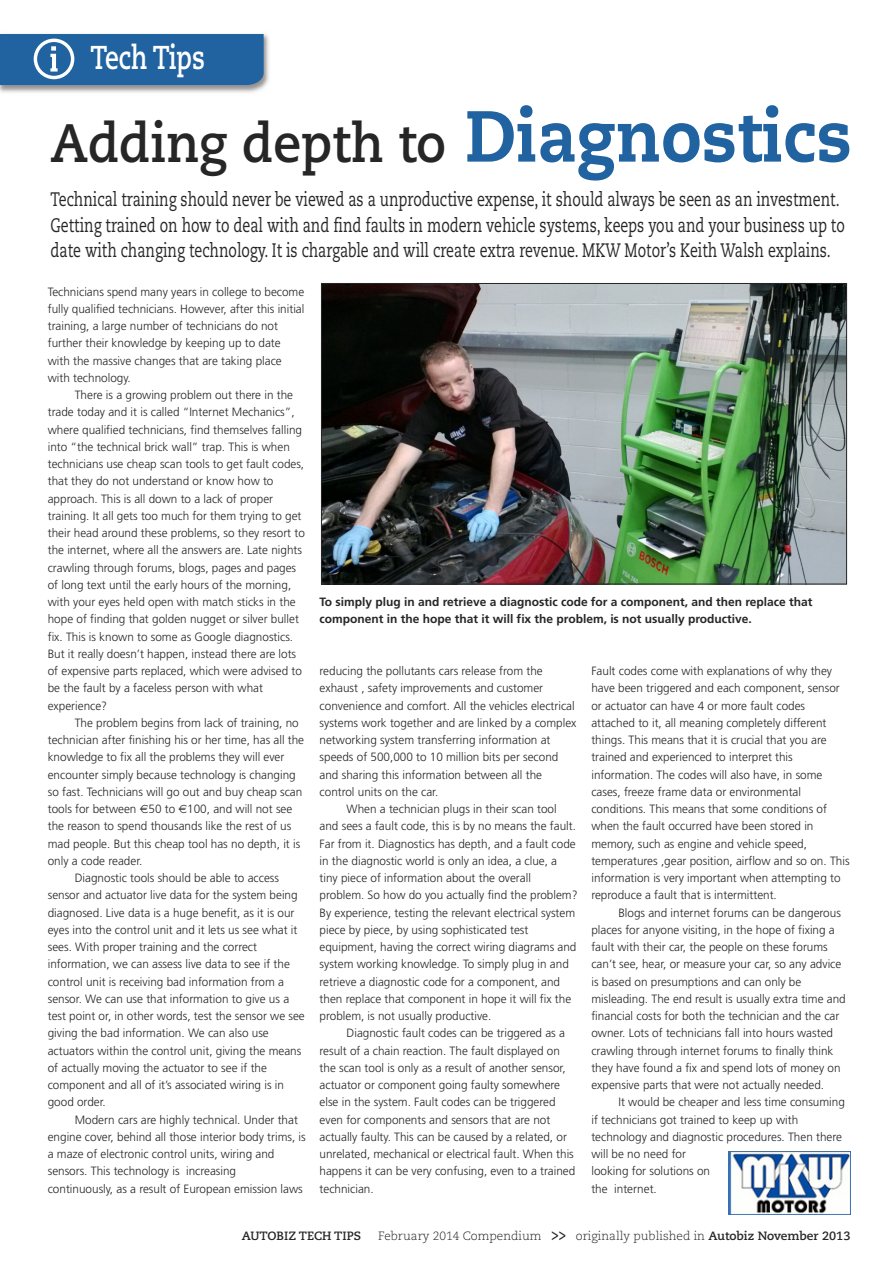
<style>
.page{position:relative;width:893px;height:1263px;background:#fff}
.page>*{position:absolute;margin:0;border:0;box-sizing:border-box;transform-origin:0 0}
.t1{font:700 54px "Caecilia";color:#272627;scale:.92 1}
.t2{font:800 34.5px "Caecilia";color:#ee2a23;scale:.62 1}
.t3{font:700 33px "Caecilia";letter-spacing:-.01em;color:#fff;scale:.75 1}
.t4{font:19.5px/25.5px "Caecilia";color:#272627;scale:.73 1}
.t5{font:300 12px/17.2px "Frutiger";color:#272627}
.t6{font:700 12px/17.2px "Frutiger";color:#272627}
.t7{font:300 12px "Caecilia";color:#272627}
.t8{font:700 12px "Caecilia";color:#272627}
.s1{font-weight:800;font-size:72px;color:#2063a0}
.s2{font-weight:700;font-size:16.8px}
.s3{font-weight:700}
</style>
<div class="page">
<img style="left:0;top:34px;width:269px;height:59px">
<div style="left:0;top:34px;width:264px;height:51px;background:#2063a0"></div>
<img style="left:323px;top:285px;width:522px;height:297px">
<div style="left:321px;top:283px;width:526px;height:301px;border:1px solid #272627"></div>
<img style="left:728px;top:1151px;width:122px;height:64px">
<h3 class="t3" style="left:90px;top:44px;width:154px">Tech Tips</h3>
<h1 class="t1" style="left:50px;top:120px;width:873px">Adding depth to <span class="s1">Diagnostics</span></h1>
<p class="t4" style="left:51px;top:189px;width:1090px">Technical training should never be viewed as a unproductive expense, it should always be seen as an investment.<br>Getting trained on how to deal with and find faults in modern vehicle systems, keeps you and your business up to date with changing technology. It is chargable and will create extra revenue. MKW Motor’s Keith Walsh explains.</p>
<p class="t5" style="left:48px;top:284px;width:258px">Technicians spend many years in college to become fully qualified technicians. However, after this initial training, a large number of technicians do not further their knowledge by keeping up to date with the massive changes that are taking place with technology.</p>
<p class="t5" style="left:48px;top:387px;width:259px;text-indent:27px">There is a growing problem out there in the trade today and it is called “Internet Mechanics”, where qualified technicians, find themselves falling into “the technical brick wall” trap. This is when technicians use cheap scan tools to get fault codes, that they do not understand or know how to approach. This is all down to a lack of proper training. It all gets too much for them trying to get their head around these problems, so they resort to the internet, where all the answers are. Late nights crawling through forums, blogs, pages and pages of long text until the early hours of the morning, with your eyes held open with match sticks in the hope of finding that golden nugget or silver bullet fix. This is known to some as Google diagnostics.<br>But it really doesn’t happen, instead there are lots of expensive parts replaced, which were advised to be the fault by a faceless person with what experience?</p>
<p class="t5" style="left:75px;top:715px;width:226px">The problem begins from lack of training, no</p>
<p class="t5" style="left:48px;top:732px;width:258px">technician after finishing his or her time, has all the</p>
<p class="t5" style="left:48px;top:749px;width:238px">knowledge to fix all the problems they will ever</p>
<p class="t5" style="left:48px;top:767px;width:250px">encounter simply because technology is changing</p>
<p class="t5" style="left:48px;top:784px;width:256px">so fast. Technicians will go out and buy cheap scan</p>
<p class="t5" style="left:48px;top:801px;width:246px">tools for between 50 to 100, and will not see</p>
<p class="t5" style="left:48px;top:818px;width:245px">the reason to spend thousands like the rest of us</p>
<p class="t5" style="left:48px;top:836px;width:254px">mad people. But this cheap tool has no depth, it is</p>
<p class="t5" style="left:48px;top:853px;width:96px">only a code reader.</p>
<p class="t5" style="left:75px;top:870px;width:206px">Diagnostic tools should be able to access</p>
<p class="t5" style="left:48px;top:887px;width:251px">sensor and actuator live data for the system being</p>
<p class="t5" style="left:48px;top:905px;width:248px">diagnosed. Live data is a huge benefit, as it is our</p>
<p class="t5" style="left:48px;top:922px;width:251px">eyes into the control unit and it lets us see what it</p>
<p class="t5" style="left:48px;top:939px;width:211px">sees. With proper training and the correct</p>
<p class="t5" style="left:48px;top:956px;width:244px">information, we can assess live data to see if the</p>
<p class="t5" style="left:48px;top:974px;width:238px">control unit is receiving bad information from a</p>
<p class="t5" style="left:48px;top:991px;width:243px">sensor. We can use that information to give us a</p>
<p class="t5" style="left:48px;top:1008px;width:259px">test point or, in other words, test the sensor we see</p>
<p class="t5" style="left:48px;top:1025px;width:223px">giving the bad information. We can also use</p>
<p class="t5" style="left:48px;top:1043px;width:255px">actuators within the control unit, giving the means</p>
<p class="t5" style="left:48px;top:1060px;width:221px">of actually moving the actuator to see if the</p>
<p class="t5" style="left:48px;top:1077px;width:238px">component and all of it’s associated wiring is in</p>
<p class="t5" style="left:48px;top:1094px;width:60px">good order.</p>
<p class="t5" style="left:75px;top:1112px;width:225px">Modern cars are highly technical. Under that</p>
<p class="t5" style="left:48px;top:1129px;width:259px">engine cover, behind all those interior body trims, is</p>
<p class="t5" style="left:48px;top:1146px;width:228px">a maze of electronic control units, wiring and</p>
<p class="t5" style="left:48px;top:1163px;width:190px">sensors. This technology is increasing</p>
<p class="t5" style="left:48px;top:1181px;width:256px">continuously, as a result of European emission laws</p>
<h2 class="t2" style="left:105px;top:337px;width:42px">&gt;&gt;</h2>
<p class="t6" style="left:320px;top:594px;width:494px">To simply plug in and retrieve a diagnostic code for a component, and then replace that component in the hope that it will fix the problem, is not usually productive.</p>
<p class="t5" style="left:320px;top:663px;width:225px">reducing the pollutants cars release from the</p>
<p class="t5" style="left:320px;top:680px;width:225px">exhaust , safety improvements and customer</p>
<p class="t5" style="left:320px;top:698px;width:257px">convenience and comfort. All the vehicles electrical</p>
<p class="t5" style="left:320px;top:715px;width:258px">systems work together and are linked by a complex</p>
<p class="t5" style="left:320px;top:732px;width:232px">networking system transferring information at</p>
<p class="t5" style="left:320px;top:749px;width:240px">speeds of 500,000 to 10 million bits per second</p>
<p class="t5" style="left:320px;top:767px;width:224px">and sharing this information between all the</p>
<p class="t5" style="left:320px;top:784px;width:120px">control units on the car.</p>
<p class="t5" style="left:347px;top:801px;width:212px">When a technician plugs in their scan tool</p>
<p class="t5" style="left:320px;top:818px;width:258px">and sees a fault code, this is by no means the fault.</p>
<p class="t5" style="left:320px;top:836px;width:258px">Far from it. Diagnostics has depth, and a fault code</p>
<p class="t5" style="left:320px;top:853px;width:239px">in the diagnostic world is only an idea, a clue, a</p>
<p class="t5" style="left:320px;top:870px;width:213px">tiny piece of information about the overall</p>
<p class="t5" style="left:320px;top:887px;width:259px">problem. So how do you actually find the problem?</p>
<p class="t5" style="left:320px;top:905px;width:257px">By experience, testing the relevant electrical system</p>
<p class="t5" style="left:320px;top:922px;width:210px">piece by piece, by using sophisticated test</p>
<p class="t5" style="left:320px;top:939px;width:258px">equipment, having the correct wiring diagrams and</p>
<p class="t5" style="left:320px;top:956px;width:251px">system working knowledge. To simply plug in and</p>
<p class="t5" style="left:320px;top:974px;width:242px">retrieve a diagnostic code for a component, and</p>
<p class="t5" style="left:320px;top:991px;width:253px">then replace that component in hope it will fix the</p>
<p class="t5" style="left:320px;top:1008px;width:173px">problem, is not usually productive.</p>
<p class="t5" style="left:347px;top:1025px;width:220px">Diagnostic fault codes can be triggered as a</p>
<p class="t5" style="left:320px;top:1043px;width:242px">result of a chain reaction. The fault displayed on</p>
<p class="t5" style="left:320px;top:1060px;width:248px">the scan tool is only as a result of another sensor,</p>
<p class="t5" style="left:320px;top:1077px;width:242px">actuator or component going faulty somewhere</p>
<p class="t5" style="left:320px;top:1094px;width:238px">else in the system. Fault codes can be triggered</p>
<p class="t5" style="left:320px;top:1112px;width:232px">even for components and sensors that are not</p>
<p class="t5" style="left:320px;top:1129px;width:249px">actually faulty. This can be caused by a related, or</p>
<p class="t5" style="left:320px;top:1146px;width:256px">unrelated, mechanical or electrical fault. When this</p>
<p class="t5" style="left:320px;top:1163px;width:257px">happens it can be very confusing, even to a trained</p>
<p class="t5" style="left:320px;top:1181px;width:56px">technician.</p>
<p class="t5" style="left:591px;top:663px;width:260px">Fault codes come with explanations of why they have been triggered and each component, sensor or actuator can have 4 or more fault codes attached to it, all meaning completely different things. This means that it is crucial that you are trained and experienced to interpret this information. The codes will also have, in some cases, freeze frame data or environmental conditions. This means that some conditions of when the fault occurred have been stored in memory, such as engine and vehicle speed, temperatures ,gear position, airflow and so on. This information is very important when attempting to reproduce a fault that is intermittent.</p>
<p class="t5" style="left:591px;top:905px;width:256px;text-indent:27px">Blogs and internet forums can be dangerous places for anyone visiting, in the hope of fixing a fault with their car, the people on these forums can’t see, hear, or measure your car, so any advice is based on presumptions and can only be misleading. The end result is usually extra time and financial costs for both the technician and the car owner. Lots of technicians fall into hours wasted crawling through internet forums to finally think they have found a fix and spend lots of money on expensive parts that were not actually needed.</p>
<p class="t5" style="left:591px;top:1094px;width:255px;text-indent:27px">It would be cheaper and less time consuming if technicians got trained to keep up with technology and diagnostic procedures. Then there will be no need for<br>looking for solutions on<br>the internet.</p>
<p class="t8" style="left:242px;top:1231px;width:121px">AUTOBIZ TECH TIPS</p>
<p class="t7" style="left:378px;top:1231px;width:474px">February 2014 Compendium <span class="s2">&gt;&gt;</span> originally published in <span class="s3">Autobiz November 2013</span></p>
</div>
